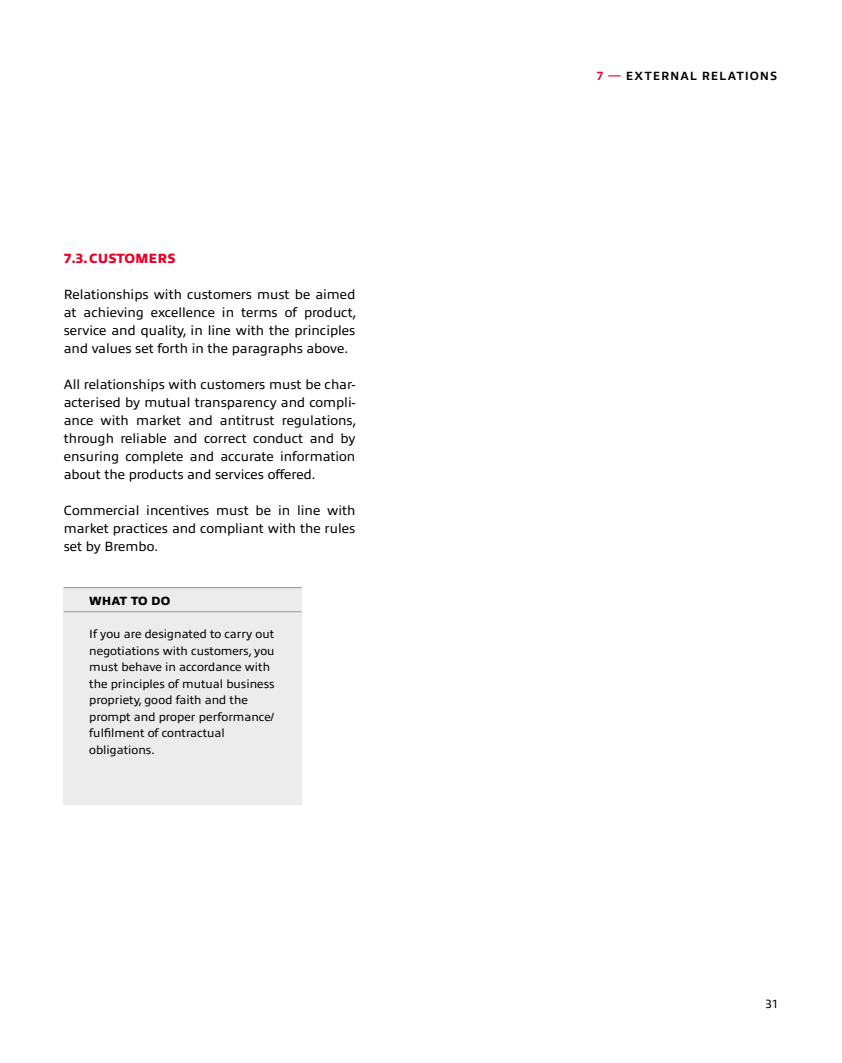
<style>
.page{position:relative;width:842px;height:1063px;background:#fff}
.page>*{position:absolute;margin:0;border:0;box-sizing:border-box;transform-origin:0 0}
.t1{font:13.5px/18px "Allumi Pro";color:#000;text-align:justify}
.t2{font:800 13.5px "Allumi Pro";color:#ea0029}
.t3{font:12px/16.5px "Allumi Pro";color:#000}
.t4{font:700 12px "Allumi Pro";letter-spacing:.07em;color:#000}
.t5{font:800 12px "Allumi Pro";color:#000}
.s1{color:#ea0029}
</style>
<div class="page">
<div style="left:64px;top:587px;width:238px;height:217px;background:#ececec"></div>
<hr style="left:64px;top:587px;width:238px;height:1px;background:#8f9699">
<hr style="left:64px;top:611px;width:238px;height:1px;background:#8f9699">
<p class="t2" style="left:64px;top:248px;width:113px">7.3.CUSTOMERS</p>
<p class="t1" style="left:64px;top:284px;width:294px">Relationships with customers must be aimed at achieving excellence in terms of product, service and quality, in line with the principles and values set forth in the paragraphs above.</p>
<p class="t1" style="left:64px;top:374px;width:294px">All relationships with customers must be char&shy;acterised by mutual transparency and compli&shy;ance with market and antitrust regulations, through reliable and correct conduct and by ensuring complete and accurate information about the products and services offered.</p>
<p class="t1" style="left:64px;top:500px;width:293px">Commercial incentives must be in line with market practices and compliant with the rules set by Brembo.</p>
<p class="t5" style="left:89px;top:592px;width:83px">WHAT TO DO</p>
<p class="t3" style="left:89px;top:625px;width:187px">If you are designated to carry out negotiations with customers, you must behave in accordance with the principles of mutual business propriety, good faith and the prompt and proper performance/ fulfilment of contractual obligations.</p>
<p class="t4" style="left:597px;top:67px;width:182px"><span class="s1">7 —</span> EXTERNAL RELATIONS</p>
<p class="t3" style="left:765px;top:994px;width:14px">31</p>
</div>
